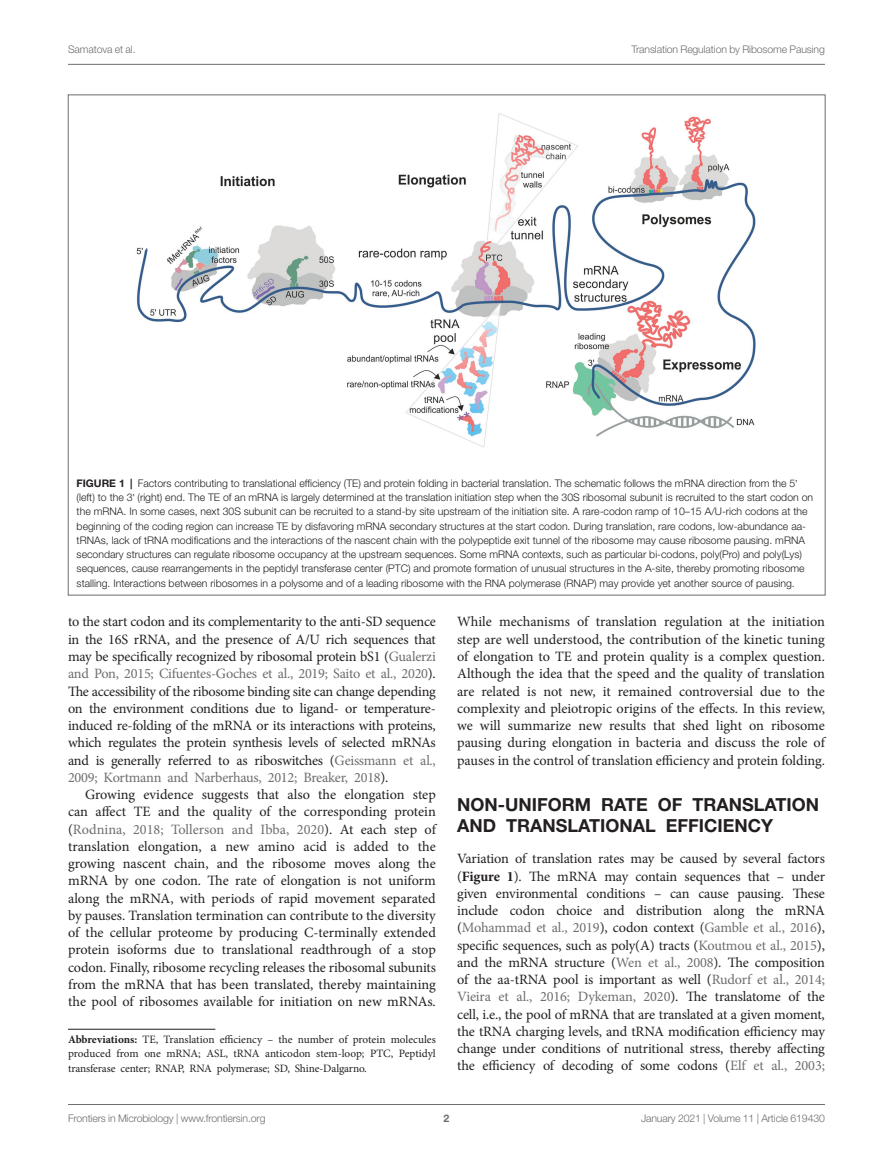
<style>
.page{position:relative;width:893px;height:1170px;background:#fff}
.page>*{position:absolute;margin:0;border:0;box-sizing:border-box;transform-origin:0 0}
.HEAD_1{font:700 18px/21px "Helvetica Neue LT Std";color:#231f20}
.TEXT{font:14.25px/17.2px "Minion Pro";letter-spacing:-.01em;color:#231f20;text-align:justify}
.TEXT_FLUSH{font:14.25px/17.2px "Minion Pro";letter-spacing:-.01em;color:#231f20;text-align:justify}
.ABB{font:11.25px/14.2px "Minion Pro";letter-spacing:-.01em;color:#231f20;text-align:justify}
.FIG_LEG{font:300 10.5px/14.2px "Helvetica Neue LT Std";color:#231f20}
.t1{font:300 10.5px "Helvetica Neue LT Std";letter-spacing:-.015em;color:#6c6d70}
.t2{font:700 10.5px "Helvetica Neue LT Std";color:#6c6d70}
.s1{font-weight:700}
.s2{font-family:"STIX General";font-weight:400}
.s3{color:#6c6d70}
</style>
<div class="page">
<hr style="left:68px;top:64px;width:757px;height:1px;background:#6c6d70">
<hr style="left:68px;top:1104px;width:757px;height:1px;background:#6c6d70">
<hr style="left:68px;top:1028px;width:147px;height:1px;background:#231f20">
<img style="left:136px;top:113px;width:620px;height:334px">
<p class="t1" style="left:68px;top:42px;width:69px">Samatova et al.</p>
<p class="t1" style="left:631px;top:42px;width:195px">Translation Regulation by Ribosome Pausing</p>
<p class="FIG_LEG" style="left:77px;top:475px;width:738px"><span class="s1">FIGURE 1 |</span> Factors contributing to translational efficiency (TE) and protein folding in bacterial translation. The schematic follows the mRNA direction from the 5<span class="s2">' </span>(left) to the 3<span class="s2">'</span> (right) end. The TE of an mRNA is largely determined at the translation initiation step when the 30S ribosomal subunit is recruited to the start codon on the mRNA. In some cases, next 30S subunit can be recruited to a stand-by site upstream of the initiation site. A rare-codon ramp of 10–15 A/U-rich codons at the beginning of the coding region can increase TE by disfavoring mRNA secondary structures at the start codon. During translation, rare codons, low-abundance aa&shy;tRNAs, lack of tRNA modifications and the interactions of the nascent chain with the polypeptide exit tunnel of the ribosome may cause ribosome pausing. mRNA secondary structures can regulate ribosome occupancy at the upstream sequences. Some mRNA contexts, such as particular bi-codons, poly(Pro) and poly(Lys) sequences, cause rearrangements in the peptidyl transferase center (PTC) and promote formation of unusual structures in the A-site, thereby promoting ribosome stalling. Interactions between ribosomes in a polysome and of a leading ribosome with the RNA polymerase (RNAP) may provide yet another source of pausing.</p>
<p class="TEXT" style="left:68px;top:613px;width:369px">to the start codon and its complementarity to the anti-SD sequence in the 16S rRNA, and the presence of A/U rich sequences that may be specifically recognized by ribosomal protein bS1 (<span class="s3">Gualerzi and Pon, 2015; Cifuentes-Goches et al., 2019; Saito et al., 2020</span>).<br>The accessibility of the ribosome binding site can change depending on the environment conditions due to ligand- or temperature&shy;induced re-folding of the mRNA or its interactions with proteins, which regulates the protein synthesis levels of selected mRNAs and is generally referred to as riboswitches (<span class="s3">Geissmann et al., 2009; Kortmann and Narberhaus, 2012; Breaker, 2018</span>).</p>
<p class="TEXT" style="left:68px;top:786px;width:369px;text-indent:17px">Growing evidence suggests that also the elongation step can affect TE and the quality of the corresponding protein (<span class="s3">Rodnina, 2018; Tollerson and Ibba, 2020</span>). At each step of translation elongation, a new amino acid is added to the growing nascent chain, and the ribosome moves along the mRNA by one codon. The rate of elongation is not uniform along the mRNA, with periods of rapid movement separated by pauses. Translation termination can contribute to the diversity of the cellular proteome by producing C-terminally extended protein isoforms due to translational readthrough of a stop codon. Finally, ribosome recycling releases the ribosomal subunits from the mRNA that has been translated, thereby maintaining the pool of ribosomes available for initiation on new mRNAs.</p>
<p class="ABB" style="left:68px;top:1032px;width:369px"><span class="s1">Abbreviations:</span> TE, Translation efficiency – the number of protein molecules produced from one mRNA; ASL, tRNA anticodon stem-loop; PTC, Peptidyl transferase center; RNAP, RNA polymerase; SD, Shine-Dalgarno.</p>
<p class="TEXT" style="left:457px;top:613px;width:369px">While mechanisms of translation regulation at the initiation step are well understood, the contribution of the kinetic tuning of elongation to TE and protein quality is a complex question.<br>Although the idea that the speed and the quality of translation are related is not new, it remained controversial due to the complexity and pleiotropic origins of the effects. In this review, we will summarize new results that shed light on ribosome pausing during elongation in bacteria and discuss the role of pauses in the control of translation efficiency and protein folding.</p>
<p class="HEAD_1" style="left:457px;top:793px;width:364px">NON-UNIFORM RATE OF TRANSLATION<br>AND TRANSLATIONAL EFFICIENCY</p>
<p class="TEXT_FLUSH" style="left:457px;top:850px;width:369px">Variation of translation rates may be caused by several factors (<span class="s1">Figure 1</span>). The mRNA may contain sequences that – under given environmental conditions – can cause pausing. These include codon choice and distribution along the mRNA (<span class="s3">Mohammad et al., 2019</span>), codon context (<span class="s3">Gamble et al., 2016</span>), specific sequences, such as poly(A) tracts (<span class="s3">Koutmou et al., 2015</span>), and the mRNA structure (<span class="s3">Wen et al., 2008</span>). The composition of the aa-tRNA pool is important as well (<span class="s3">Rudorf et al., 2014; Vieira et al., 2016; Dykeman, 2020</span>). The translatome of the cell, i.e., the pool of mRNA that are translated at a given moment, the tRNA charging levels, and tRNA modification efficiency may change under conditions of nutritional stress, thereby affecting the efficiency of decoding of some codons (<span class="s3">Elf et al., 2003;</span></p>
<p class="t1" style="left:68px;top:1111px;width:199px">Frontiers in Microbiology | www.frontiersin.org</p>
<p class="t2" style="left:444px;top:1111px;width:7px">2</p>
<p class="t1" style="left:641px;top:1111px;width:185px">January 2021 | Volume 11 | Article 619430</p>
</div>
